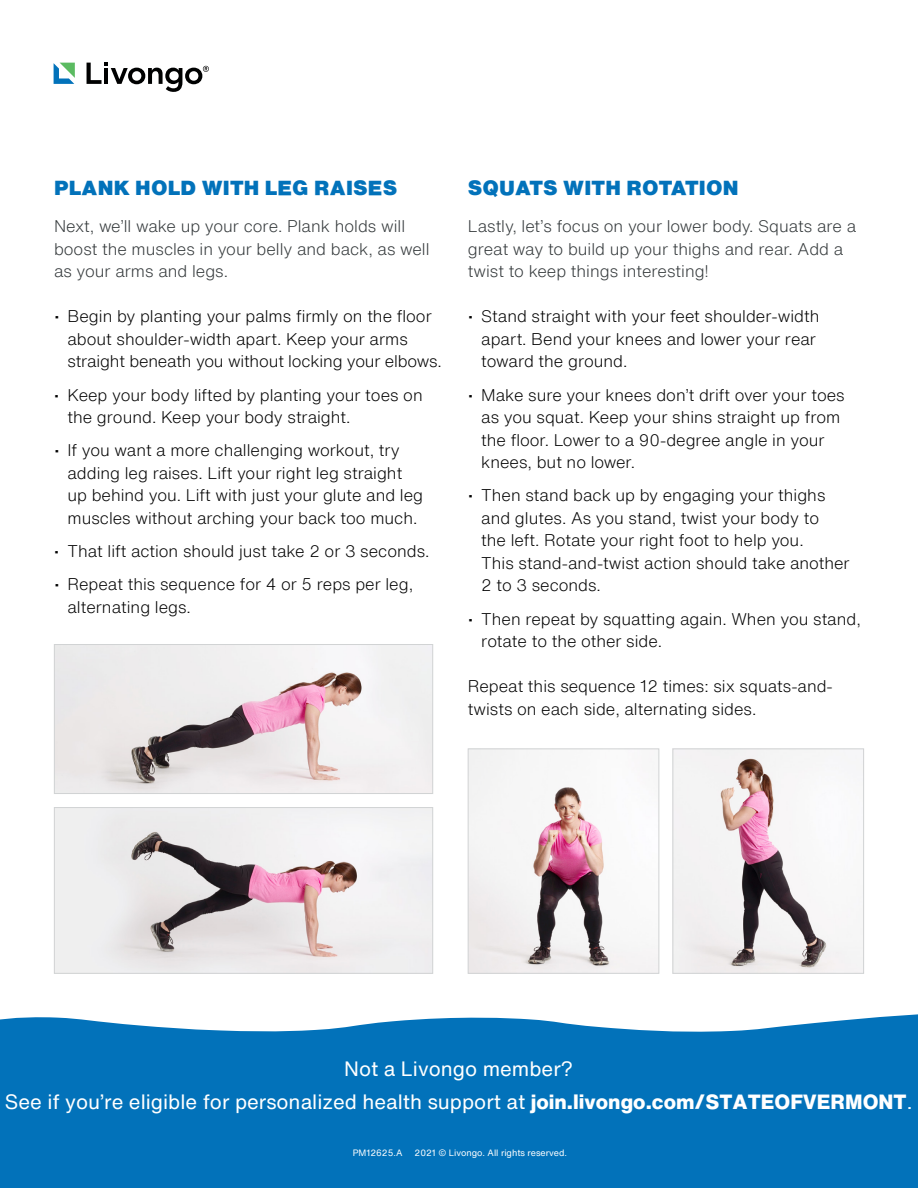
<style>
.page{position:relative;width:918px;height:1188px;background:#fff}
.page>*{position:absolute;margin:0;border:0;box-sizing:border-box;transform-origin:0 0}
.t1{font:20.25px/33px "Helvetica Now Text";color:#fff;text-align:center}
.t2{font:900 20.25px "Helvetica Now Text";letter-spacing:.01em;color:#0272ba}
.t3{font:300 16.5px/22.5px "Helvetica Now Text";color:#000}
.t4{font:300 16.5px/22.5px "Helvetica Now Text";color:#323739}
.t5{font:9px "Helvetica Now Text";color:#fff}
.s1{font-weight:800}
</style>
<div class="page">
<div style="left:0;top:1014px;width:918px;height:174px;background:#0272ba"></div>
<img style="left:470px;top:750px;width:187px;height:222px">
<div style="left:468px;top:748px;width:191px;height:226px;border:1px solid #d1d3d4"></div>
<img style="left:56px;top:646px;width:375px;height:146px">
<div style="left:54px;top:644px;width:379px;height:150px;border:1px solid #d1d3d4"></div>
<img style="left:56px;top:809px;width:375px;height:163px">
<div style="left:54px;top:807px;width:379px;height:167px;border:1px solid #d1d3d4"></div>
<svg style="left:54px;top:63px;width:21px;height:21px"></svg>
<svg style="left:87px;top:63px;width:122px;height:29px"></svg>
<img style="left:675px;top:750px;width:187px;height:222px">
<div style="left:673px;top:748px;width:191px;height:226px;border:1px solid #d1d3d4"></div>
<p class="t2" style="left:54px;top:173px;width:345px">PLANK HOLD WITH LEG RAISES</p>
<p class="t2" style="left:468px;top:173px;width:272px">SQUATS WITH ROTATION</p>
<p class="t4" style="left:54px;top:215px;width:377px">Next, we’ll wake up your core. Plank holds will boost the muscles in your belly and back, as well as your arms and legs.</p>
<p class="t3" style="left:67px;top:305px;width:376px;text-indent:-13px">• Begin by planting your palms firmly on the floor about shoulder-width apart. Keep your arms straight beneath you without locking your elbows.</p>
<p class="t3" style="left:67px;top:383px;width:357px;text-indent:-13px">• Keep your body lifted by planting your toes on the ground. Keep your body straight.</p>
<p class="t3" style="left:67px;top:439px;width:357px;text-indent:-13px">• If you want a more challenging workout, try adding leg raises. Lift your right leg straight up behind you. Lift with just your glute and leg muscles without arching your back too much.</p>
<p class="t3" style="left:54px;top:540px;width:377px">• That lift action should just take 2 or 3 seconds.</p>
<p class="t3" style="left:67px;top:573px;width:347px;text-indent:-13px">• Repeat this sequence for 4 or 5 reps per leg, alternating legs.</p>
<p class="t4" style="left:468px;top:215px;width:390px">Lastly, let’s focus on your lower body. Squats are a great way to build up your thighs and rear. Add a twist to keep things interesting!</p>
<p class="t3" style="left:481px;top:305px;width:340px;text-indent:-13px">• Stand straight with your feet shoulder-width apart. Bend your knees and lower your rear toward the ground.</p>
<p class="t3" style="left:481px;top:383px;width:365px;text-indent:-13px">• Make sure your knees don’t drift over your toes as you squat. Keep your shins straight up from the floor. Lower to a 90-degree angle in your knees, but no lower.</p>
<p class="t3" style="left:481px;top:484px;width:370px;text-indent:-13px">• Then stand back up by engaging your thighs and glutes. As you stand, twist your body to<br>the left. Rotate your right foot to help you.<br>This stand-and-twist action should take another 2 to 3 seconds.</p>
<p class="t3" style="left:481px;top:607px;width:381px;text-indent:-13px">• Then repeat by squatting again. When you stand, rotate to the other side.</p>
<p class="t3" style="left:468px;top:675px;width:367px">Repeat this sequence 12 times: six squats-and&shy;twists on each side, alternating sides.</p>
<p class="t1" style="left:5px;top:1052px;width:909px">Not a Livongo member?<br>See if you’re eligible for personalized health support at <span class="s1">join.livongo.com/STATEOFVERMONT</span>.</p>
<p class="t5" style="left:353px;top:1146px;width:51px">PM12625.A</p>
<p class="t5" style="left:415px;top:1146px;width:154px">2021 © Livongo. All rights reserved.</p>
</div>
